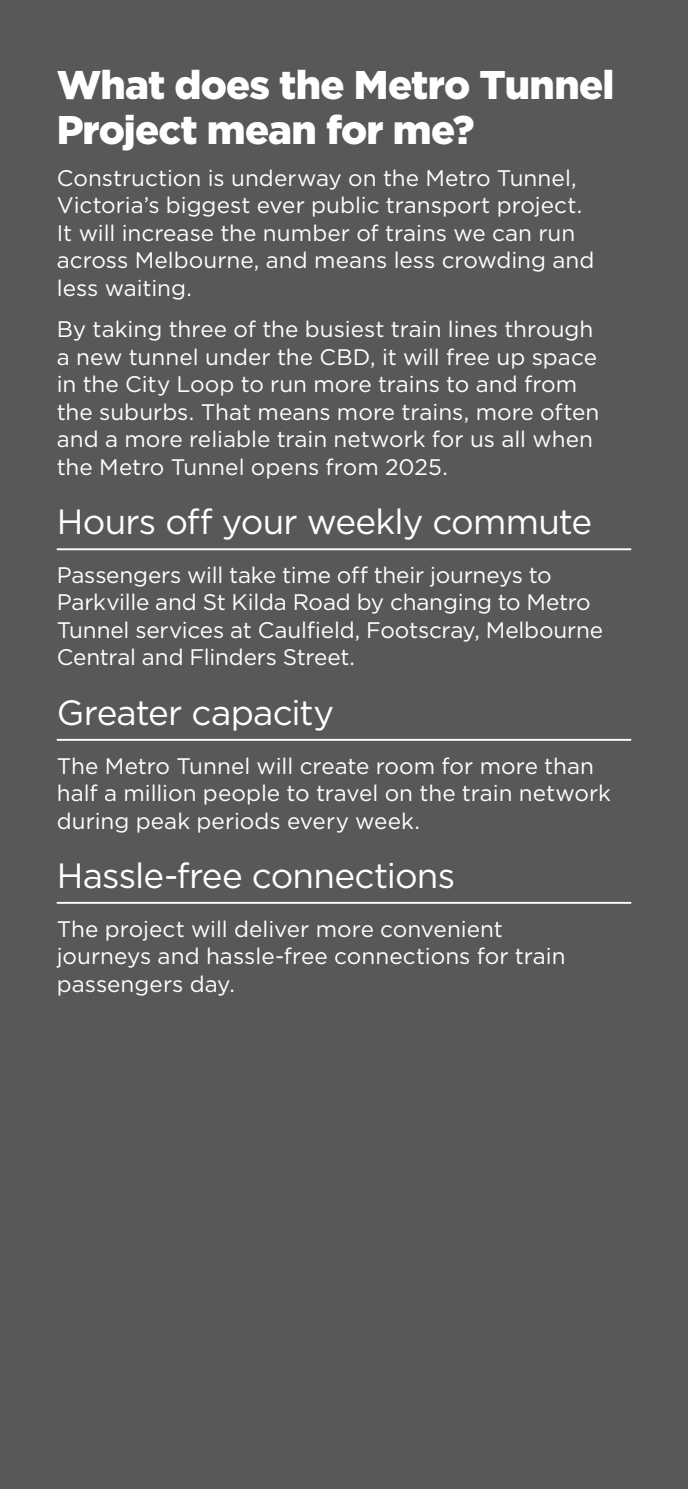
<style>
.page{position:relative;width:688px;height:1489px;background:#fff}
.page>*{position:absolute;margin:0;border:0;box-sizing:border-box;transform-origin:0 0}
.t1{font:900 40px/45px "Gotham HTF";letter-spacing:-.02em;color:#fff}
.t2{font:35px "Gotham HTF";letter-spacing:-.025em;color:#fff}
.t3{font:22.5px/27.5px "Gotham HTF";color:#fff}
</style>
<div class="page">
<div style="left:0;top:0;width:687px;height:1488px;background:#57585a"></div>
<hr style="left:57px;top:548px;width:574px;height:2px;background:#fff">
<hr style="left:57px;top:738px;width:574px;height:2px;background:#fff">
<hr style="left:57px;top:901px;width:574px;height:2px;background:#fff">
<h1 class="t1" style="left:57px;top:61px;width:559px">What does the Metro Tunnel<br>Project mean for me?</h1>
<p class="t3" style="left:57px;top:163px;width:539px">Construction is underway on the Metro Tunnel, Victoria’s biggest ever public transport project.<br>It will increase the number of trains we can run across Melbourne, and means less crowding and less waiting.</p>
<p class="t3" style="left:57px;top:315px;width:544px">By taking three of the busiest train lines through a new tunnel under the CBD, it will free up space in the City Loop to run more trains to and from the suburbs. That means more trains, more often and a more reliable train network for us all when the Metro Tunnel opens from 2025.</p>
<h2 class="t2" style="left:57px;top:502px;width:536px">Hours off your weekly commute</h2>
<p class="t3" style="left:57px;top:561px;width:547px">Passengers will take time off their journeys to Parkville and St Kilda Road by changing to Metro Tunnel services at Caulfield, Footscray, Melbourne Central and Flinders Street.</p>
<h2 class="t2" style="left:57px;top:693px;width:279px">Greater capacity</h2>
<p class="t3" style="left:57px;top:751px;width:555px">The Metro Tunnel will create room for more than half a million people to travel on the train network during peak periods every week.</p>
<h2 class="t2" style="left:57px;top:856px;width:400px">Hassle-free connections</h2>
<p class="t3" style="left:57px;top:914px;width:510px">The project will deliver more convenient journeys and hassle-free connections for train passengers day.</p>
</div>
